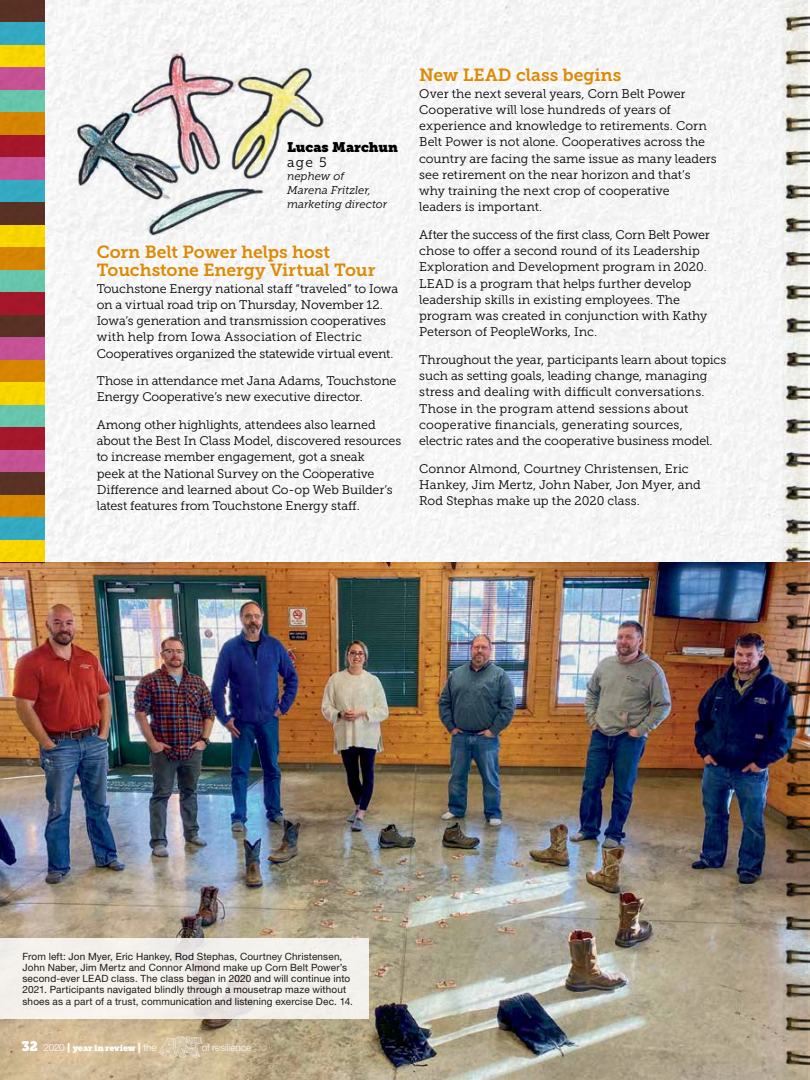
<style>
.page{position:relative;width:810px;height:1080px;background:#fff}
.page>*{position:absolute;margin:0;border:0;box-sizing:border-box;transform-origin:0 0}
.t1{font:17.5px/18.8px "Museo Slab 700";letter-spacing:-.005em;color:#dd8a03}
.t2{font:13.75px "Museo Slab";color:#000}
.t3{font:13.75px "Museo Slab 300";color:#000}
.t4{font:12.5px/16.2px "Museo Slab 300";letter-spacing:-.005em;color:#000}
.t5{font:italic 11.25px/13.8px "Museo Slab 300";color:#000}
.t6{font:10px/11.2px "Helvetica Neue LT Std";letter-spacing:.015em;color:#000}
.t7{font:300 10px "Helvetica Neue LT Std";letter-spacing:-.005em;color:#fff}
.t8{font:8.75px "Museo Slab";letter-spacing:-.015em;color:#fff}
.s1{font-size:13.75px}
.s2{font-family:"Helvetica Neue LT Std";font-weight:300;font-size:10px}
.s3{font-size:10px}
</style>
<div class="page">
<img style="left:69px;top:49px;width:259px;height:195px">
<img style="left:0;top:562px;width:783px;height:518px">
<div style="left:0;top:0;width:45px;height:22px;background:#5c3327"></div>
<div style="left:0;top:22px;width:45px;height:23px;background:#34aac2"></div>
<div style="left:0;top:45px;width:45px;height:22px;background:#f7d600"></div>
<div style="left:0;top:67px;width:45px;height:23px;background:#c45293"></div>
<div style="left:0;top:90px;width:45px;height:22px;background:#67c5ab"></div>
<div style="left:0;top:112px;width:45px;height:23px;background:#d58502"></div>
<div style="left:0;top:135px;width:45px;height:22px;background:#aa182c"></div>
<div style="left:0;top:157px;width:45px;height:23px;background:#c59"></div>
<div style="left:0;top:180px;width:45px;height:22px;background:#34aac2"></div>
<div style="left:0;top:202px;width:45px;height:23px;background:#5c3327"></div>
<div style="left:0;top:225px;width:45px;height:22px;background:#f7d600"></div>
<div style="left:0;top:247px;width:45px;height:23px;background:#d58502"></div>
<div style="left:0;top:270px;width:45px;height:22px;background:#67c6ac"></div>
<div style="left:0;top:292px;width:45px;height:23px;background:#aa182c"></div>
<div style="left:0;top:315px;width:45px;height:22px;background:#5c3327"></div>
<div style="left:0;top:337px;width:45px;height:23px;background:#c55294"></div>
<div style="left:0;top:360px;width:45px;height:22px;background:#d68502"></div>
<div style="left:0;top:382px;width:45px;height:23px;background:#f7d600"></div>
<div style="left:0;top:405px;width:45px;height:22px;background:#67c6ac"></div>
<div style="left:0;top:427px;width:45px;height:23px;background:#aa182c"></div>
<div style="left:0;top:450px;width:45px;height:22px;background:#c45293"></div>
<div style="left:0;top:472px;width:45px;height:23px;background:#5c3327"></div>
<div style="left:0;top:495px;width:45px;height:22px;background:#d68502"></div>
<div style="left:0;top:517px;width:45px;height:23px;background:#34a9c1"></div>
<div style="left:0;top:540px;width:45px;height:22px;background:#f7d600"></div>
<svg style="left:0;top:939px;width:369px;height:80px;background:#f2efeb"></svg>
<svg style="left:159px;top:1036px;width:43px;height:22px"></svg>
<img style="left:783px;top:0;width:27px;height:1080px">
<p class="t2" style="left:287px;top:139px;width:112px">Lucas Marchun</p>
<p class="t3" style="left:287px;top:154px;width:41px">age 5</p>
<p class="t5" style="left:287px;top:170px;width:102px">nephew of<br>Marena Fritzler, marketing director</p>
<h1 class="t1" style="left:97px;top:242px;width:280px">Corn Belt Power helps host<br>Touchstone Energy Virtual Tour</h1>
<p class="t4" style="left:97px;top:280px;width:303px">Touchstone Energy national staff “traveled” to Iowa on a virtual road trip on Thursday, November 12.<br>Iowa’s generation and transmission cooperatives with help from Iowa Association of Electric Cooperatives organized the statewide virtual event.</p>
<p class="t4" style="left:97px;top:373px;width:301px">Those in attendance met Jana Adams, Touchstone<br>Energy Cooperative’s new executive director.</p>
<p class="t4" style="left:97px;top:417px;width:306px">Among other highlights, attendees also learned about the Best In Class Model, discovered resources to increase member engagement, got a sneak<br>peek at the National Survey on the Cooperative Difference and learned about Co-op Web Builder’s latest features from Touchstone Energy staff.</p>
<h1 class="t1" style="left:419px;top:66px;width:204px">New LEAD class begins</h1>
<p class="t4" style="left:419px;top:85px;width:299px">Over the next several years, Corn Belt Power Cooperative will lose hundreds of years of experience and knowledge to retirements. Corn Belt Power is not alone. Cooperatives across the country are facing the same issue as many leaders see retirement on the near horizon and that’s why training the next crop of cooperative<br>leaders is important.</p>
<p class="t4" style="left:419px;top:227px;width:292px">After the success of the first class, Corn Belt Power chose to offer a second round of its Leadership Exploration and Development program in 2020.<br>LEAD is a program that helps further develop leadership skills in existing employees. The program was created in conjunction with Kathy Peterson of PeopleWorks, Inc.</p>
<p class="t4" style="left:419px;top:352px;width:309px">Throughout the year, participants learn about topics such as setting goals, leading change, managing stress and dealing with difficult conversations.<br>Those in the program attend sessions about cooperative financials, generating sources, electric rates and the cooperative business model.</p>
<p class="t4" style="left:419px;top:460px;width:283px">Connor Almond, Courtney Christensen, Eric<br>Hankey, Jim Mertz, John Naber, Jon Myer, and<br>Rod Stephas make up the 2020 class.</p>
<p class="t6" style="left:22px;top:950px;width:332px">From left: Jon Myer, Eric Hankey, Rod Stephas, Courtney Christensen, John Naber, Jim Mertz and Connor Almond make up Corn Belt Power’s second-ever LEAD class. The class began in 2020 and will continue into 2021. Participants navigated blindly through a mousetrap maze without shoes as a part of a trust, communication and listening exercise Dec. 14.</p>
<p class="t8" style="left:22px;top:1043px;width:137px"><span class="s1">32</span> <span class="s2">2020</span> <span class="s3">|</span> year in review <span class="s3">|</span> <span class="s2">the</span></p>
<p class="t7" style="left:202px;top:1041px;width:51px">of resilience</p>
</div>
